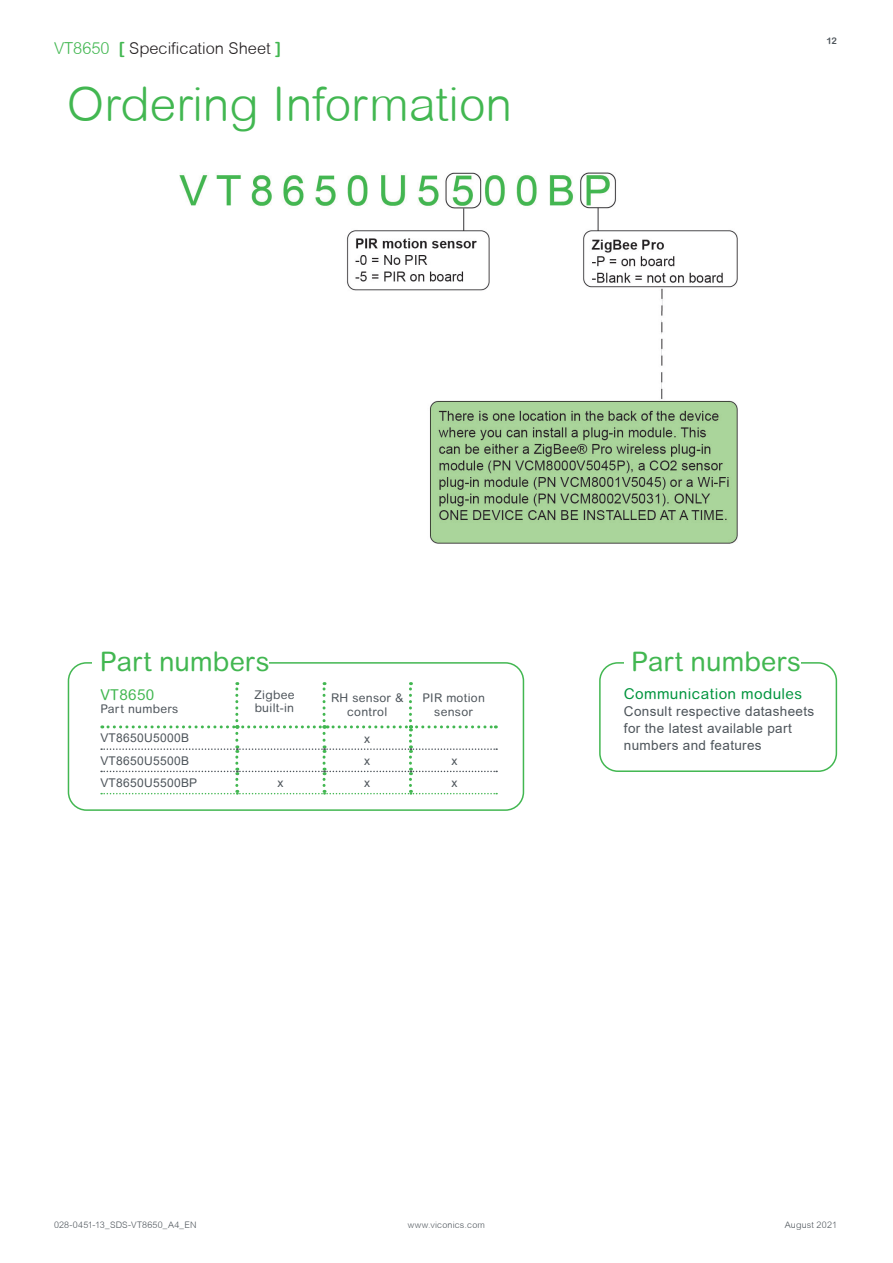
<style>
.page{position:relative;width:893px;height:1263px;background:#fff}
.page>*{position:absolute;margin:0;border:0;box-sizing:border-box;transform-origin:0 0}
.Title_Style_02{font:300 48px "Arial Rounded MT";color:#42b751}
.Page_head_2{font:27px "Arial Rounded MT Std";letter-spacing:.005em;color:#42b751}
.t1{font:300 16.5px "Arial Rounded MT";color:#231f20}
.SE_Marketing_Header{font:15px "Arial Rounded MT Std";letter-spacing:.025em;color:#00943d}
.SE_Marketing_Header-2{font:15px "Arial Rounded MT Std";letter-spacing:.025em;color:#42b751}
.SE_Marketing_Header-3{font:13.5px/17.2px "Arial";letter-spacing:.025em;color:#4d545a}
.SE_Marketing_Header-4{font:12px/13.5px "Arial Rounded MT Std";letter-spacing:.025em;color:#4d545a;text-align:center}
.SE_Marketing_Cell_Te{font:12px "Arial";letter-spacing:.025em;color:#4d545a}
.t2{font:9.15px "Arial Rounded MT Bold";color:#4d545a}
.t3{font:300 9px "Arial Rounded MT";letter-spacing:.02em;color:#4d545a}
.s1{color:#42b751}
.s2{font-family:"Arial Rounded MT Bold";font-weight:400;color:#42b751}
</style>
<div class="page">
<div style="left:68px;top:662px;width:456px;height:149px;border:2px solid #42b751;border-radius:18px"></div>
<img style="left:179px;top:172px;width:558px;height:371px">
<div style="left:92px;top:651px;width:177px;height:33px;background:#fff"></div>
<div style="left:599px;top:662px;width:238px;height:110px;border:2px solid #42b751;border-radius:18px"></div>
<div style="left:624px;top:651px;width:177px;height:33px;background:#fff"></div>
<svg style="left:101px;top:682px;width:396px;height:112px"></svg>
<p class="t1" style="left:54px;top:39px;width:229px"><span class="s1">VT8650</span> <span class="s2">[</span> Specification Sheet <span class="s2">]</span></p>
<p class="Title_Style_02" style="left:67px;top:77px;width:446px">Ordering Information</p>
<p class="t2" style="left:826px;top:36px;width:12px">12</p>
<p class="Page_head_2" style="left:100px;top:645px;width:171px">Part numbers</p>
<p class="Page_head_2" style="left:631px;top:645px;width:171px">Part numbers</p>
<p class="SE_Marketing_Header" style="left:624px;top:685px;width:180px">Communication modules</p>
<p class="SE_Marketing_Header-3" style="left:624px;top:702px;width:192px">Consult respective datasheets for the latest available part numbers and features</p>
<p class="SE_Marketing_Header-2" style="left:100px;top:686px;width:55px">VT8650</p>
<p class="SE_Marketing_Header-4" style="left:100px;top:702px;width:80px">Part numbers</p>
<p class="SE_Marketing_Header-4" style="left:254px;top:688px;width:42px">Zigbee</p>
<p class="SE_Marketing_Header-4" style="left:255px;top:701px;width:41px">built-in</p>
<p class="SE_Marketing_Header-4" style="left:331px;top:691px;width:74px">RH sensor &amp; control</p>
<p class="SE_Marketing_Header-4" style="left:422px;top:691px;width:64px">PIR motion sensor</p>
<p class="SE_Marketing_Cell_Te" style="left:100px;top:730px;width:90px">VT8650U5000B</p>
<p class="SE_Marketing_Cell_Te" style="left:364px;top:730px;width:7px">x</p>
<p class="SE_Marketing_Cell_Te" style="left:100px;top:752px;width:90px">VT8650U5500B</p>
<p class="SE_Marketing_Cell_Te" style="left:364px;top:752px;width:7px">x</p>
<p class="SE_Marketing_Cell_Te" style="left:451px;top:752px;width:7px">x</p>
<p class="SE_Marketing_Cell_Te" style="left:100px;top:774px;width:98px">VT8650U5500BP</p>
<p class="SE_Marketing_Cell_Te" style="left:277px;top:774px;width:7px">x</p>
<p class="SE_Marketing_Cell_Te" style="left:364px;top:774px;width:7px">x</p>
<p class="SE_Marketing_Cell_Te" style="left:451px;top:774px;width:7px">x</p>
<p class="t3" style="left:54px;top:1219px;width:144px">028-0451-13_SDS-VT8650_A4_EN</p>
<p class="t3" style="left:408px;top:1219px;width:79px">www.viconics.com</p>
<p class="t3" style="left:785px;top:1219px;width:54px">August 2021</p>
</div>
